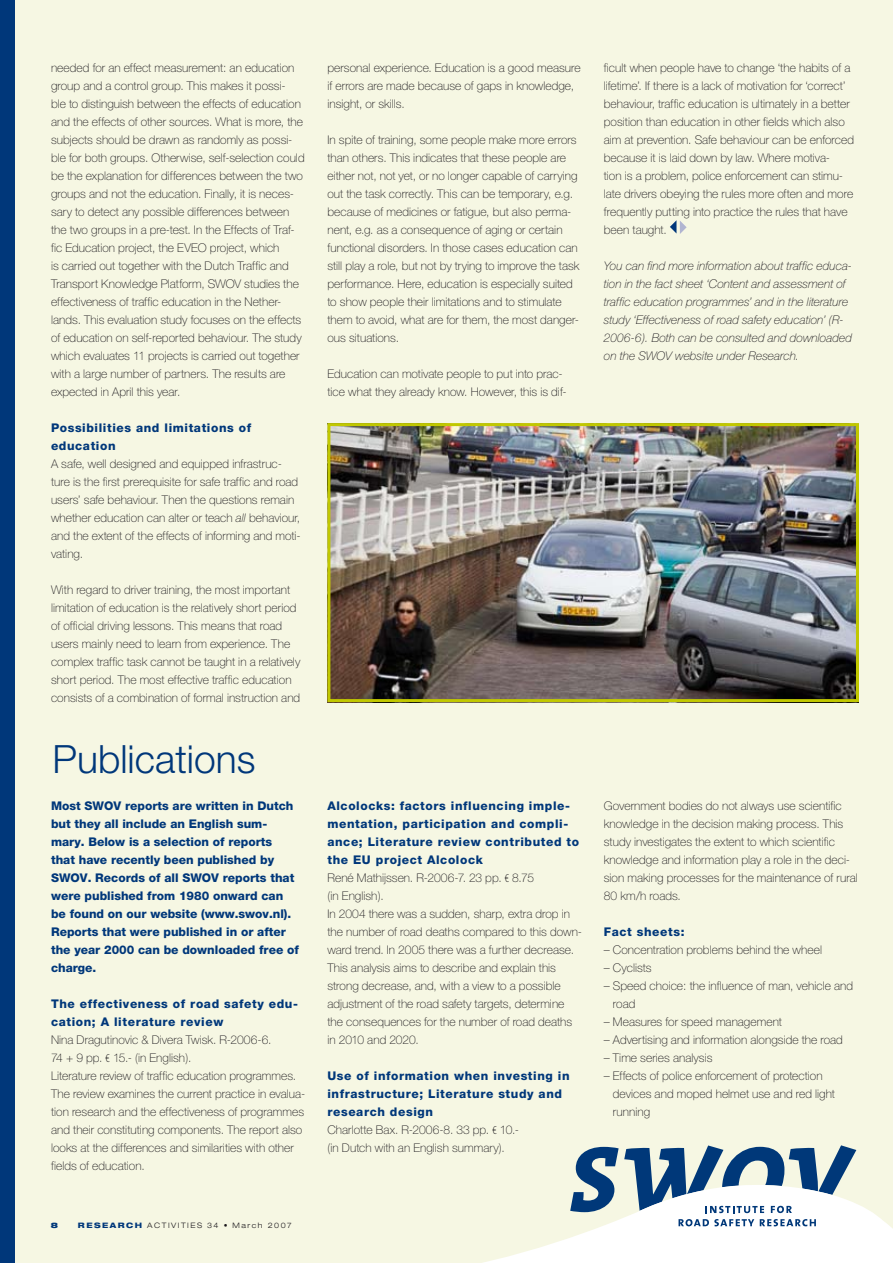
<style>
.page{position:relative;width:893px;height:1263px;background:#f6f7e3}
.page>*{position:absolute;margin:0;border:0;box-sizing:border-box;transform-origin:0 0}
.t1{font:300 39px "Helvetica Neue CE";color:#00377a}
.t2{font:100 12px/18px "Helvetica Neue CE";letter-spacing:.005em;color:#1a171b}
.t3{font:800 12px/18px "Helvetica Neue CE";color:#00377a}
.t4{font:800 12px/18px "Helvetica Neue CE";letter-spacing:.05em;color:#00377a}
.t5{font:italic 100 12px/18px "Helvetica Neue";letter-spacing:.005em;color:#1a171b}
.t6{font:300 expanded 7.5px "Helvetica Neue";letter-spacing:.2em;color:#1a171b}
.t7{font:900 expanded 7.5px "Helvetica Neue";color:#00377a}
.s1{font-style:italic}
.s2{font-family:"Myriad Pro";font-weight:300;font-stretch:condensed}
.s3{font-weight:800;color:#00377a}
.s4{font-weight:100;color:#1a171b}
.s5{font-family:"Myriad Pro";font-weight:300;font-stretch:condensed;color:#1a171b}
</style>
<div class="page">
<svg style="left:483px;top:1204px;width:410px;height:59px;fill:#fff"></svg>
<svg style="left:678px;top:1219px;width:76px;height:7px"></svg>
<svg style="left:760px;top:1219px;width:56px;height:7px"></svg>
<svg style="left:570px;top:1145px;width:286px;height:68px"></svg>
<div style="left:0;top:0;width:15px;height:1263px;background:#00377a"></div>
<svg style="left:670px;top:220px;width:17px;height:14px"></svg>
<img style="left:331px;top:427px;width:524px;height:271px">
<div style="left:327px;top:423px;width:532px;height:279px;border:3px solid #c1c800"></div>
<p class="t2" style="left:51px;top:59px;width:255px">needed for an effect measurement: an education group and a control group. This makes it possi-<br>ble to distinguish between the effects of education and the effects of other sources. What is more, the subjects should be drawn as randomly as possi&shy;ble for both groups. Otherwise, self-selection could be the explanation for differences between the two groups and not the education. Finally, it is neces&shy;sary to detect any possible differences between the two groups in a pre-test. In the Effects of Traf&shy;fic Education project, the EVEO project, which<br>is carried out together with the Dutch Traffic and Transport Knowledge Platform, SWOV studies the effectiveness of traffic education in the Nether&shy;lands. This evaluation study focuses on the effects of education on self-reported behaviour. The study which evaluates 11 projects is carried out together with a large number of partners. The results are expected in April this year.</p>
<p class="t4" style="left:51px;top:419px;width:202px">Possibilities and limitations of education</p>
<p class="t2" style="left:51px;top:455px;width:251px">A safe, well designed and equipped infrastruc&shy;ture is the first prerequisite for safe traffic and road users’ safe behaviour. Then the questions remain whether education can alter or teach <span class="s1">all</span> behaviour, and the extent of the effects of informing and moti&shy;vating.</p>
<p class="t2" style="left:51px;top:581px;width:251px">With regard to driver training, the most important limitation of education is the relatively short period of official driving lessons. This means that road users mainly need to learn from experience. The complex traffic task cannot be taught in a relatively short period. The most effective traffic education consists of a combination of formal instruction and</p>
<h1 class="t1" style="left:53px;top:735px;width:204px">Publications</h1>
<p class="t3" style="left:51px;top:797px;width:249px">Most SWOV reports are written in Dutch but they all include an English sum&shy;mary. Below is a selection of reports that have recently been published by SWOV. Records of all SWOV reports that were published from 1980 onward can be found on our website (www.swov.nl).<br>Reports that were published in or after the year 2000 can be downloaded free of charge.</p>
<p class="t4" style="left:51px;top:995px;width:248px">The effectiveness of road safety edu&shy;cation; A literature review</p>
<p class="t2" style="left:51px;top:1031px;width:256px">Nina Dragutinovic &amp; Divera Twisk. R-2006-6.<br>74 + 9 pp. <span class="s2">€</span> 15.- (in English).<br>Literature review of traffic education programmes.<br>The review examines the current practice in evalua&shy;tion research and the effectiveness of programmes and their constituting components. The report also looks at the differences and similarities with other fields of education.</p>
<p class="t7" style="left:51px;top:1220px;width:9px">8</p>
<p class="t6" style="left:78px;top:1221px;width:215px"><span class="s3">RESEARCH</span> ACTIVITIES 34 • March 2007</p>
<p class="t2" style="left:327px;top:59px;width:255px">personal experience. Education is a good measure if errors are made because of gaps in knowledge, insight, or skills.</p>
<p class="t2" style="left:327px;top:131px;width:253px">In spite of training, some people make more errors than others. This indicates that these people are either not, not yet, or no longer capable of carrying out the task correctly. This can be temporary, e.g. because of medicines or fatigue, but also perma&shy;nent, e.g. as a consequence of aging or certain functional disorders. In those cases education can still play a role, but not by trying to improve the task performance. Here, education is especially suited to show people their limitations and to stimulate them to avoid, what are for them, the most danger&shy;ous situations.</p>
<p class="t2" style="left:327px;top:365px;width:241px">Education can motivate people to put into prac&shy;tice what they already know. However, this is dif-</p>
<p class="t2" style="left:604px;top:59px;width:252px">ficult when people have to change ‘the habits of a lifetime’. If there is a lack of motivation for ‘correct’ behaviour, traffic education is ultimately in a better position than education in other fields which also aim at prevention. Safe behaviour can be enforced because it is laid down by law. Where motiva-<br>tion is a problem, police enforcement can stimu&shy;late drivers obeying the rules more often and more frequently putting into practice the rules that have been taught.</p>
<p class="t5" style="left:604px;top:257px;width:250px">You can find more information about traffic educa&shy;tion in the fact sheet ‘Content and assessment of traffic education programmes’ and in the literature study ‘Effectiveness of road safety education’ (R-2006-6). Both can be consulted and downloaded on the SWOV website under Research.</p>
<p class="t2" style="left:327px;top:797px;width:256px"><span class="s3">Alcolocks: factors influencing imple&shy;mentation, participation and compli&shy;ance; Literature review contributed to the EU project Alcolock<br></span>René Mathijssen. R-2006-7. 23 pp. <span class="s2">€</span> 8.75<br>(in English).<br>In 2004 there was a sudden, sharp, extra drop in the number of road deaths compared to this down&shy;ward trend. In 2005 there was a further decrease.<br>This analysis aims to describe and explain this strong decrease, and, with a view to a possible adjustment of the road safety targets, determine the consequences for the number of road deaths in 2010 and 2020.</p>
<p class="t4" style="left:327px;top:1067px;width:244px">Use of information when investing in infrastructure; Literature study and research design<br><span class="s4">Charlotte Bax. R-2006-8. 33 pp.</span> <span class="s5">€</span> <span class="s4">10.-<br>(in Dutch with an English summary).</span></p>
<p class="t2" style="left:604px;top:797px;width:255px">Government bodies do not always use scientific knowledge in the decision making process. This study investigates the extent to which scientific knowledge and information play a role in the deci&shy;sion making processes for the maintenance of rural 80 km/h roads.</p>
<p class="t4" style="left:604px;top:923px;width:82px">Fact sheets:</p>
<p class="t2" style="left:604px;top:941px;width:220px">– Concentration problems behind the wheel</p>
<p class="t2" style="left:604px;top:959px;width:49px">– Cyclists</p>
<p class="t2" style="left:613px;top:977px;width:242px;text-indent:-9px">– Speed choice: the influence of man, vehicle and road</p>
<p class="t2" style="left:604px;top:1013px;width:180px">– Measures for speed management</p>
<p class="t2" style="left:604px;top:1031px;width:241px">– Advertising and information alongside the road</p>
<p class="t2" style="left:604px;top:1049px;width:110px">– Time series analysis</p>
<p class="t2" style="left:613px;top:1067px;width:223px;text-indent:-9px">– Effects of police enforcement of protection devices and moped helmet use and red light running</p>
</div>
